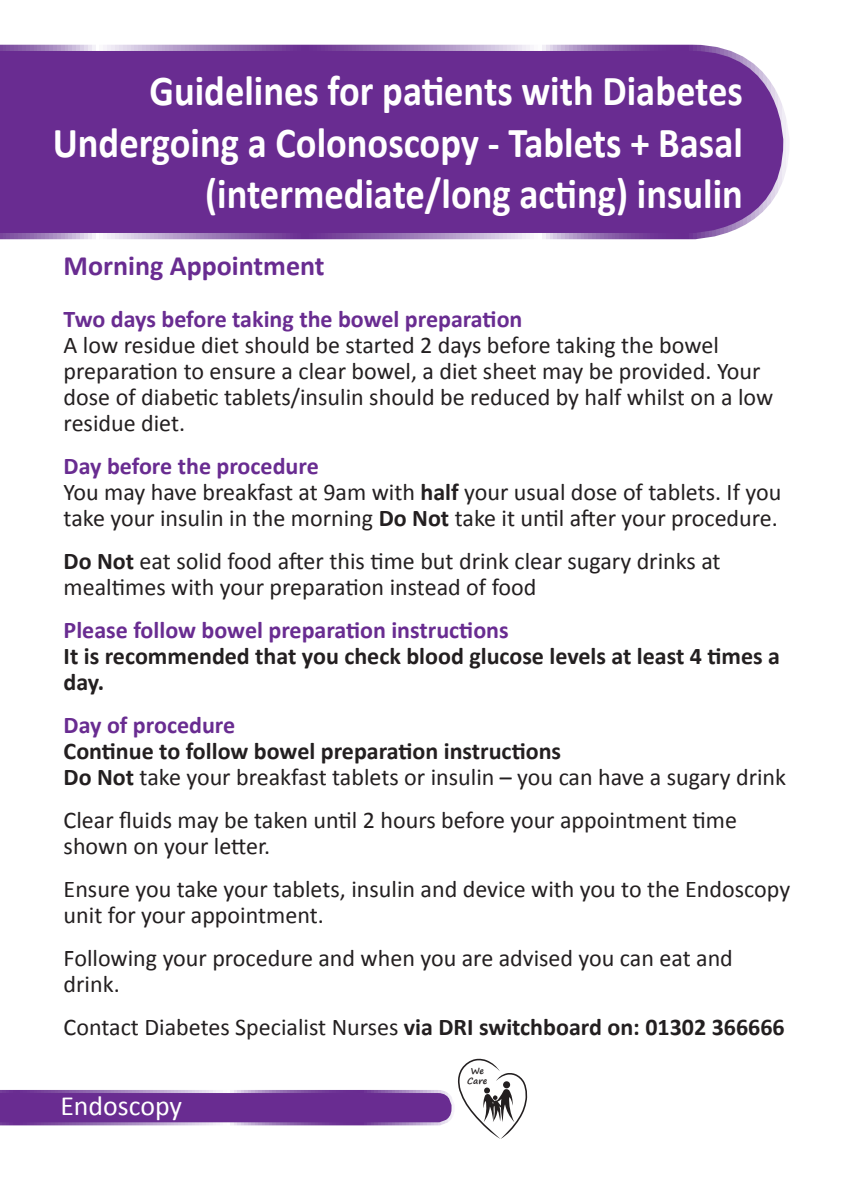
<style>
.page{position:relative;width:852px;height:1185px;background:#fff}
.page>*{position:absolute;margin:0;border:0;box-sizing:border-box;transform-origin:0 0}
.t1{font:700 42.8px/51.4px "Calibri";color:#fff;text-align:right;scale:.9 1}
.t2{font:700 28px "Calibri";color:#692c91}
.t3{font:27.8px "Calibri";color:#fff}
.t4{font:24px/26px "Calibri";color:#231f20}
.t5{font:700 24px "Calibri";color:#692c91}
.t6{font:700 24px/26px "Calibri";color:#231f20}
.t7{font:700 8.8px/10.4px "Segoe Print";letter-spacing:-.01em;color:#231f20;text-align:center}
.s1{font-weight:700;color:#692c91}
.s2{font-weight:700}
</style>
<div class="page">
<svg style="left:0;top:1058px;width:527px;height:81px"></svg>
<svg style="left:0;top:45px;width:789px;height:194px;background:#703796"></svg>
<h1 class="t1" style="left:53px;top:65px;width:767px">Guidelines for patients with Diabetes<br>Undergoing a Colonoscopy - Tablets + Basal (intermediate/long acting) insulin</h1>
<p class="t2" style="left:64px;top:247px;width:262px">Morning Appointment</p>
<p class="t5" style="left:64px;top:303px;width:460px">Two days before taking the bowel preparation</p>
<p class="t4" style="left:64px;top:332px;width:710px">A low residue diet should be started 2 days before taking the bowel preparation to ensure a clear bowel, a diet sheet may be provided. Your dose of diabetic tablets/insulin should be reduced by half whilst on a low residue diet.</p>
<p class="t4" style="left:64px;top:453px;width:718px"><span class="s1">Day before the procedure<br></span>You may have breakfast at 9am with <span class="s2">half</span> your usual dose of tablets. If you take your insulin in the morning <span class="s2">Do Not</span> take it until after your procedure.</p>
<p class="t4" style="left:64px;top:548px;width:658px"><span class="s2">Do Not</span> eat solid food after this time but drink clear sugary drinks at mealtimes with your preparation instead of food</p>
<p class="t5" style="left:64px;top:614px;width:446px">Please follow bowel preparation instructions</p>
<p class="t6" style="left:64px;top:642px;width:717px">It is recommended that you check blood glucose levels at least 4 times a day.</p>
<p class="t5" style="left:64px;top:709px;width:173px">Day of procedure</p>
<p class="t4" style="left:64px;top:738px;width:723px"><span class="s2">Continue to follow bowel preparation instructions<br>Do Not</span> take your breakfast tablets or insulin – you can have a sugary drink</p>
<p class="t4" style="left:64px;top:807px;width:674px">Clear fluids may be taken until 2 hours before your appointment time shown on your letter.</p>
<p class="t4" style="left:64px;top:876px;width:727px">Ensure you take your tablets, insulin and device with you to the Endoscopy unit for your appointment.</p>
<p class="t4" style="left:64px;top:945px;width:670px">Following your procedure and when you are advised you can eat and drink.</p>
<p class="t4" style="left:64px;top:1014px;width:722px">Contact Diabetes Specialist Nurses <span class="s2">via DRI switchboard on: 01302 366666</span></p>
<p class="t3" style="left:60px;top:1088px;width:123px">Endoscopy</p>
<p class="t7" style="left:467px;top:1065px;width:22px">We<br>Care</p>
</div>
